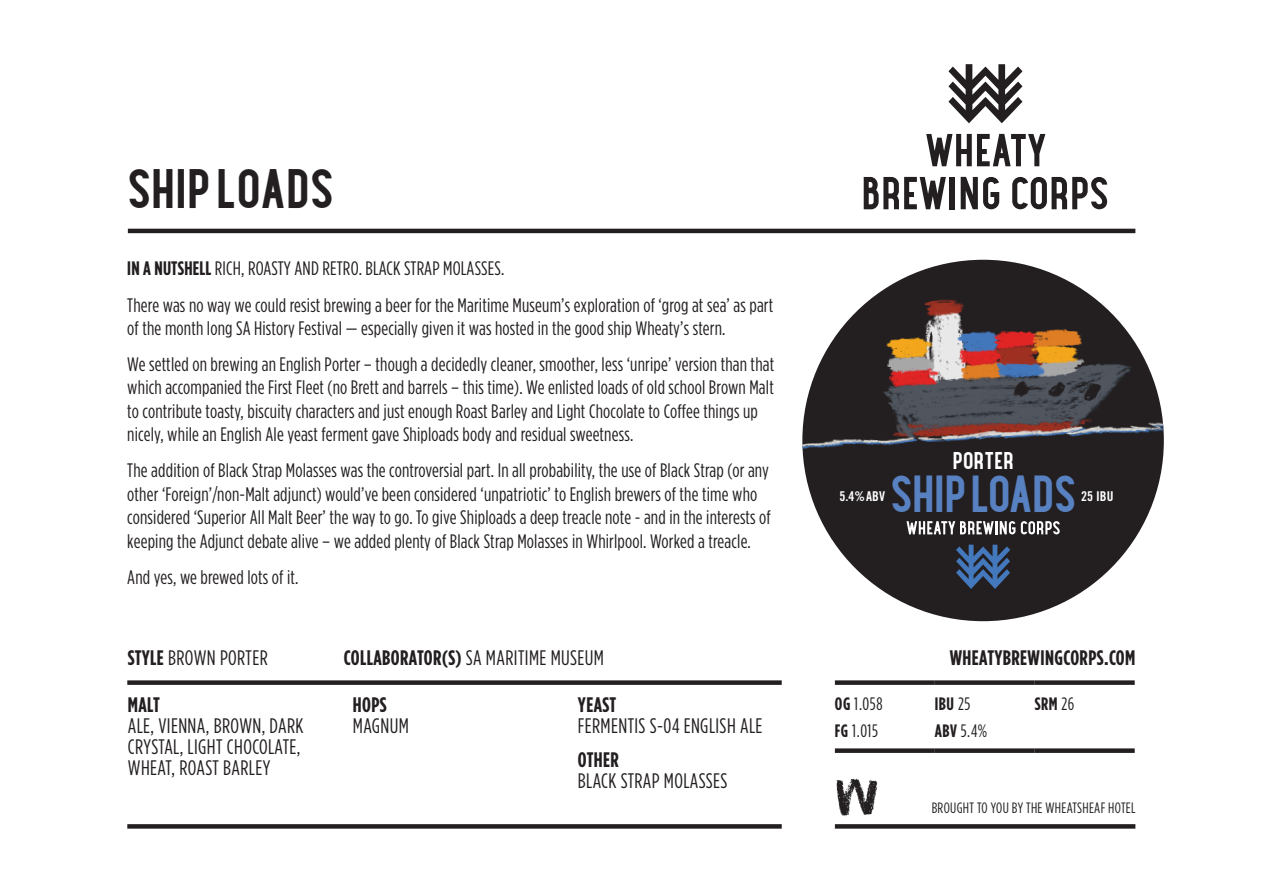
<style>
.page{position:relative;width:1263px;height:893px;background:#fff}
.page>*{position:absolute;margin:0;border:0;box-sizing:border-box;transform-origin:0 0}
.t1{font:700 48px "Maxwell Sans";letter-spacing:.015em;color:#231f20}
.t2{font:700 45px "Maxwell Sans";color:#5881c2}
.t3{font:21px/21px "Gotham Condensed";letter-spacing:.02em;color:#231f20}
.t4{font:700 21px "Gotham Condensed";letter-spacing:.02em;color:#231f20}
.t5{font:700 21px "Maxwell Sans";letter-spacing:.025em;color:#fff}
.t6{font:19.5px/23.4px "Gotham Condensed";letter-spacing:.01em;color:#231f20}
.t7{font:18px "Gotham Condensed";letter-spacing:.03em;color:#231f20}
.t8{font:700 18px "Gotham Condensed";letter-spacing:.03em;color:#231f20}
.t9{font:15px "Gotham Condensed";letter-spacing:.02em;color:#231f20}
.t10{font:13.5px "Trade Gothic Bold Cond Twenty";color:#fff}
.s1{font-weight:700}
.s2{font-weight:400}
</style>
<div class="page">
<hr style="left:128px;top:229px;width:1007px;height:4px;background:#231f20">
<div style="left:127px;top:824px;width:655px;height:5px;background:#231f20"></div>
<div style="left:127px;top:680px;width:655px;height:5px;background:#231f20"></div>
<div style="left:835px;top:824px;width:300px;height:5px;background:#231f20"></div>
<img style="left:836px;top:778px;width:42px;height:39px">
<div style="left:835px;top:680px;width:100px;height:5px;background:#231f20"></div>
<div style="left:935px;top:680px;width:100px;height:5px;background:#231f20"></div>
<div style="left:1035px;top:680px;width:100px;height:5px;background:#231f20"></div>
<div style="left:835px;top:748px;width:100px;height:5px;background:#231f20"></div>
<div style="left:935px;top:748px;width:100px;height:5px;background:#231f20"></div>
<div style="left:1035px;top:748px;width:100px;height:5px;background:#231f20"></div>
<svg style="left:948px;top:64px;width:74px;height:59px"></svg>
<svg style="left:926px;top:134px;width:119px;height:32px"></svg>
<svg style="left:864px;top:177px;width:82px;height:32px"></svg>
<div style="left:950px;top:177px;width:5px;height:32px;background:#231f20"></div>
<svg style="left:961px;top:177px;width:38px;height:32px"></svg>
<svg style="left:1012px;top:177px;width:95px;height:32px"></svg>
<div style="left:802px;top:260px;width:362px;height:361px;background:#231f20;border-radius:50%"></div>
<img style="left:924px;top:319px;width:39px;height:39px">
<img style="left:924px;top:299px;width:40px;height:20px">
<img style="left:956px;top:354px;width:37px;height:4px">
<img style="left:956px;top:330px;width:37px;height:24px">
<img style="left:993px;top:350px;width:37px;height:8px">
<img style="left:993px;top:331px;width:38px;height:19px">
<img style="left:1030px;top:342px;width:48px;height:16px">
<img style="left:1031px;top:329px;width:51px;height:21px">
<img style="left:883px;top:358px;width:249px;height:62px">
<img style="left:1007px;top:372px;width:114px;height:39px">
<img style="left:888px;top:366px;width:52px;height:23px">
<img style="left:885px;top:360px;width:52px;height:16px">
<img style="left:885px;top:336px;width:52px;height:24px">
<img style="left:802px;top:420px;width:362px;height:37px">
<svg style="left:956px;top:545px;width:54px;height:44px"></svg>
<svg style="left:906px;top:521px;width:109px;height:13px"></svg>
<svg style="left:1021px;top:521px;width:39px;height:13px"></svg>
<h1 class="t1" style="left:127px;top:155px;width:207px">SHIP LOADS</h1>
<p class="t6" style="left:127px;top:250px;width:647px;line-height:36.2px"><span class="s1">IN A NUTSHELL</span> RICH, ROASTY AND RETRO. BLACK STRAP MOLASSES.<br>There was no way we could resist brewing a beer for the Maritime Museum’s exploration of ‘grog at sea’ as part</p>
<p class="t6" style="left:127px;top:310px;width:648px;line-height:36.2px">of the month long SA History Festival — especially given it was hosted in the good ship Wheaty’s stern.<br>We settled on brewing an English Porter – though a decidedly cleaner, smoother, less ‘unripe’ version than that</p>
<p class="t6" style="left:127px;top:376px;width:648px">which accompanied the First Fleet (no Brett and barrels – this time). We enlisted loads of old school Brown Malt to contribute toasty, biscuity characters and just enough Roast Barley and Light Chocolate to Coffee things up nicely, while an English Ale yeast ferment gave Shiploads body and residual sweetness.</p>
<p class="t6" style="left:127px;top:459px;width:645px">The addition of Black Strap Molasses was the controversial part. In all probability, the use of Black Strap (or any other ‘Foreign’/non-Malt adjunct) would’ve been considered ‘unpatriotic’ to English brewers of the time who considered ‘Superior All Malt Beer’ the way to go. To give Shiploads a deep treacle note - and in the interests of keeping the Adjunct debate alive – we added plenty of Black Strap Molasses in Whirlpool. Worked a treacle.</p>
<p class="t6" style="left:127px;top:565px;width:173px">And yes, we brewed lots of it.</p>
<p class="t3" style="left:128px;top:647px;width:141px"><span class="s1">STYLE</span> BROWN PORTER</p>
<p class="t3" style="left:344px;top:647px;width:262px"><span class="s1">COLLABORATOR(S)</span> SA MARITIME MUSEUM</p>
<p class="t4" style="left:128px;top:693px;width:34px">MALT</p>
<p class="t3" style="left:128px;top:715px;width:177px">ALE, VIENNA, BROWN, DARK<br>CRYSTAL, LIGHT CHOCOLATE,<br>WHEAT, ROAST BARLEY</p>
<p class="t4" style="left:353px;top:693px;width:35px">HOPS</p>
<p class="t3" style="left:353px;top:715px;width:58px">MAGNUM</p>
<p class="t4" style="left:578px;top:693px;width:40px">YEAST</p>
<p class="t3" style="left:578px;top:715px;width:186px">FERMENTIS S-04 ENGLISH ALE</p>
<p class="t4" style="left:578px;top:747px;width:43px">OTHER</p>
<p class="t3" style="left:578px;top:770px;width:151px">BLACK STRAP MOLASSES</p>
<p class="t5" style="left:953px;top:446px;width:62px">PORTER</p>
<h2 class="t2" style="left:890px;top:463px;width:187px">SHIP LOADS</h2>
<p class="t10" style="left:839px;top:488px;width:47px">5.4%ABV</p>
<p class="t10" style="left:1081px;top:488px;width:34px">25 IBU</p>
<p class="t4" style="left:950px;top:646px;width:187px">WHEATYBREWINGCORPS.COM</p>
<p class="t7" style="left:835px;top:693px;width:49px"><span class="s1">OG</span> 1.058</p>
<p class="t8" style="left:935px;top:693px;width:37px">IBU <span class="s2">25</span></p>
<p class="t8" style="left:1035px;top:693px;width:41px">SRM <span class="s2">26</span></p>
<p class="t7" style="left:835px;top:720px;width:45px"><span class="s1">FG</span> 1.015</p>
<p class="t7" style="left:935px;top:720px;width:54px"><span class="s1">ABV</span> 5.4%</p>
<p class="t9" style="left:932px;top:799px;width:205px">BROUGHT TO YOU BY THE WHEATSHEAF HOTEL</p>
</div>
